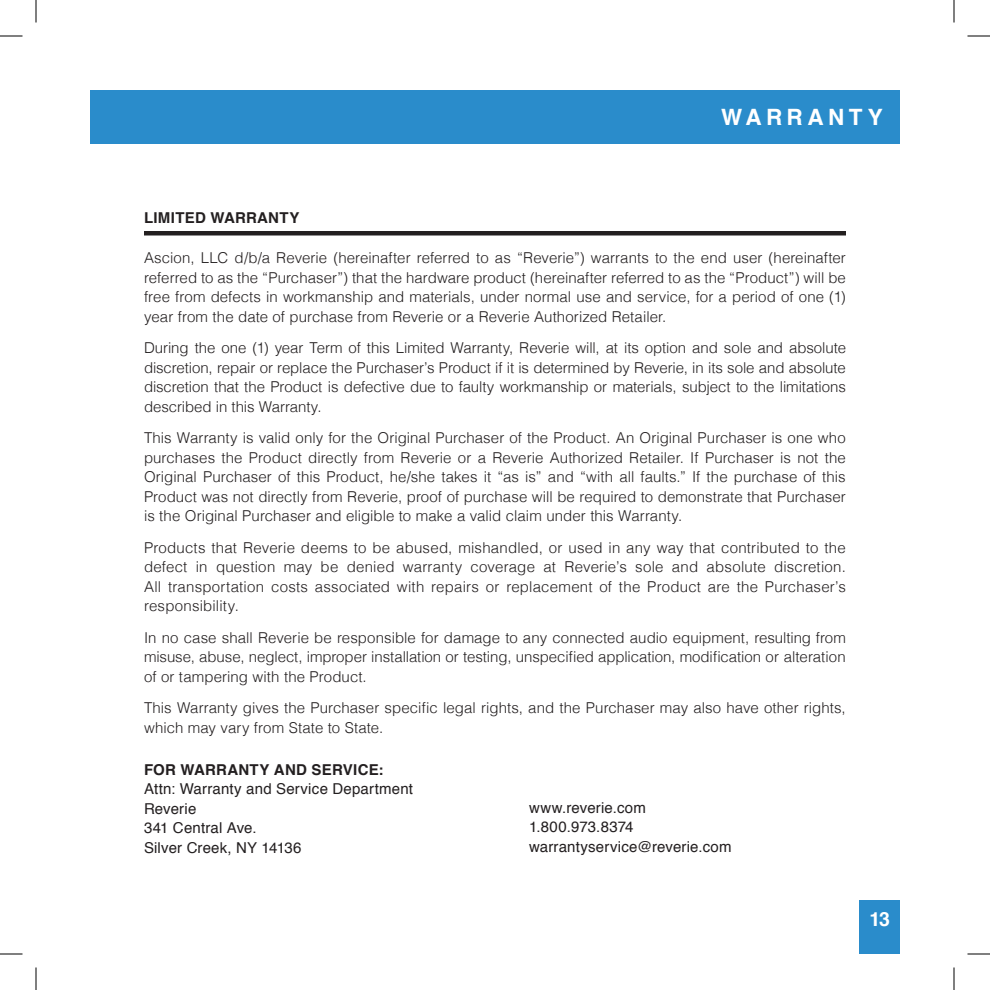
<style>
.page{position:relative;width:990px;height:990px;background:#fff}
.page>*{position:absolute;margin:0;border:0;box-sizing:border-box;transform-origin:0 0}
.t1{font:700 22.5px "Helvetica";letter-spacing:.2em;color:#fff}
.t2{font:700 19.5px "Helvetica";color:#fff}
.t3{font:300 15px/19.5px "Helvetica";letter-spacing:.005em;color:#231f20;text-align:justify}
.t4{font:15px "Helvetica";letter-spacing:.015em;color:#231f20}
.t5{font:700 15px "Helvetica";letter-spacing:.02em;color:#231f20}
</style>
<div class="page">
<div style="left:860px;top:900px;width:40px;height:54px;background:#2a8ccb"></div>
<div style="left:90px;top:90px;width:810px;height:54px;background:#2a8ccb"></div>
<div style="left:144px;top:231px;width:702px;height:5px;background:#231f20"></div>
<svg style="left:0;top:36px;width:22px;height:1px"></svg>
<svg style="left:968px;top:36px;width:22px;height:1px"></svg>
<svg style="left:0;top:954px;width:22px;height:1px"></svg>
<svg style="left:968px;top:954px;width:22px;height:1px"></svg>
<svg style="left:36px;top:0;width:1px;height:22px"></svg>
<svg style="left:36px;top:968px;width:1px;height:22px"></svg>
<svg style="left:954px;top:0;width:1px;height:22px"></svg>
<svg style="left:954px;top:968px;width:1px;height:22px"></svg>
<p class="t1" style="left:721px;top:99px;width:163px">WARRANTY</p>
<p class="t5" style="left:144px;top:205px;width:157px">LIMITED WARRANTY</p>
<p class="t3" style="left:144px;top:247px;width:703px">Ascion, LLC d/b/a Reverie (hereinafter referred to as “Reverie”) warrants to the end user (hereinafter referred to as the “Purchaser”) that the hardware product (hereinafter referred to as the “Product”) will be free from defects in workmanship and materials, under normal use and service, for a period of one (1) year from the date of purchase from Reverie or a Reverie Authorized Retailer.</p>
<p class="t3" style="left:144px;top:337px;width:704px">During the one (1) year Term of this Limited Warranty, Reverie will, at its option and sole and absolute discretion, repair or replace the Purchaser’s Product if it is determined by Reverie, in its sole and absolute discretion that the Product is defective due to faulty workmanship or materials, subject to the limitations described in this Warranty.</p>
<p class="t3" style="left:144px;top:427px;width:703px">This Warranty is valid only for the Original Purchaser of the Product. An Original Purchaser is one who purchases the Product directly from Reverie or a Reverie Authorized Retailer. If Purchaser is not the Original Purchaser of this Product, he/she takes it “as is” and “with all faults.” If the purchase of this Product was not directly from Reverie, proof of purchase will be required to demonstrate that Purchaser is the Original Purchaser and eligible to make a valid claim under this Warranty.</p>
<p class="t3" style="left:144px;top:537px;width:703px">Products that Reverie deems to be abused, mishandled, or used in any way that contributed to the defect in question may be denied warranty coverage at Reverie’s sole and absolute discretion.<br>All transportation costs associated with repairs or replacement of the Product are the Purchaser’s responsibility.</p>
<p class="t3" style="left:144px;top:627px;width:703px">In no case shall Reverie be responsible for damage to any connected audio equipment, resulting from misuse, abuse, neglect, improper installation or testing, unspecified application, modification or alteration of or tampering with the Product.</p>
<p class="t3" style="left:144px;top:697px;width:703px">This Warranty gives the Purchaser specific legal rights, and the Purchaser may also have other rights, which may vary from State to State.</p>
<p class="t5" style="left:144px;top:757px;width:241px">FOR WARRANTY AND SERVICE:</p>
<p class="t4" style="left:144px;top:777px;width:271px">Attn: Warranty and Service Department</p>
<p class="t4" style="left:144px;top:797px;width:54px">Reverie</p>
<p class="t4" style="left:144px;top:816px;width:114px">341 Central Ave.</p>
<p class="t4" style="left:144px;top:836px;width:159px">Silver Creek, NY 14136</p>
<p class="t4" style="left:529px;top:796px;width:118px">www.reverie.com</p>
<p class="t4" style="left:529px;top:815px;width:106px">1.800.973.8374</p>
<p class="t4" style="left:529px;top:835px;width:204px">warrantyservice@reverie.com</p>
<p class="t2" style="left:869px;top:903px;width:22px">13</p>
</div>
